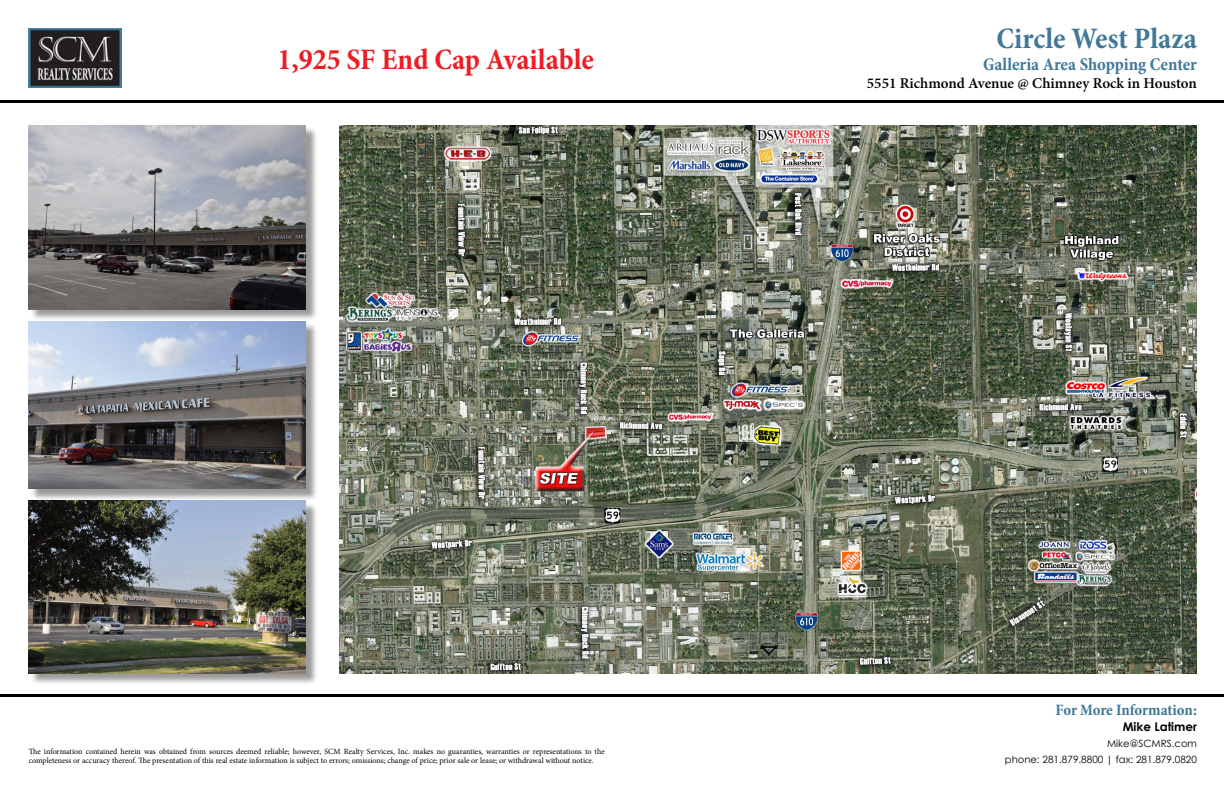
<style>
.page{position:relative;width:1224px;height:792px;background:#fff}
.page>*{position:absolute;margin:0;border:0;box-sizing:border-box;transform-origin:0 0}
.t1{font:700 condensed 30px "Minion Pro";color:#ed1d24}
.t2{font:700 condensed 30px "Minion Pro";color:#407899}
.t3{font:700 condensed 18px "Minion Pro";letter-spacing:-.005em;color:#407899}
.t4{font:700 condensed 16px "Minion Pro";letter-spacing:-.01em;color:#407899}
.t5{font:600 15px "Minion Pro";color:#000}
.t6{font:700 12px "Century Gothic";color:#000}
.t7{font:10px/16px "Century Gothic";color:#000;text-align:right}
.t8{font:8px/9.6px "Minion Pro";color:#000}
</style>
<div class="page">
<img style="left:29px;top:29px;width:93px;height:59px">
<hr style="left:0;top:100px;width:1224px;height:2px;background:#000">
<hr style="left:0;top:694px;width:1224px;height:3px;background:#000">
<img style="left:340px;top:125px;width:857px;height:548px">
<div style="left:30px;top:127px;width:288px;height:194px;background:#000;opacity:.4"></div>
<img style="left:29px;top:125px;width:277px;height:184px">
<div style="left:30px;top:323px;width:288px;height:178px;background:#000;opacity:.4"></div>
<img style="left:29px;top:321px;width:277px;height:168px">
<div style="left:30px;top:502px;width:288px;height:184px;background:#000;opacity:.4"></div>
<img style="left:29px;top:501px;width:277px;height:172px">
<h1 class="t1" style="left:277px;top:39px;width:318px">1,925 SF End Cap Available</h1>
<p class="t8" style="left:29px;top:746px;width:577px">The information contained herein was obtained from sources deemed reliable; however, SCM Realty Services, Inc. makes no guaranties, warranties or representations to the completeness or accuracy thereof. The presentation of this real estate information is subject to errors; omissions; change of price; prior sale or lease; or withdrawal without notice.</p>
<h1 class="t2" style="left:997px;top:18px;width:202px">Circle West Plaza</h1>
<h2 class="t3" style="left:983px;top:52px;width:215px">Galleria Area Shopping Center</h2>
<h3 class="t5" style="left:867px;top:73px;width:332px">5551 Richmond Avenue @ Chimney Rock in Houston</h3>
<h3 class="t4" style="left:1055px;top:699px;width:143px">For More Information:</h3>
<h3 class="t6" style="left:1123px;top:718px;width:76px">Mike Latimer</h3>
<p class="t7" style="left:1005px;top:735px;width:194px">Mike@SCMRS.com<br>phone: 281.879.8800 | fax: 281.879.0820</p>
</div>
